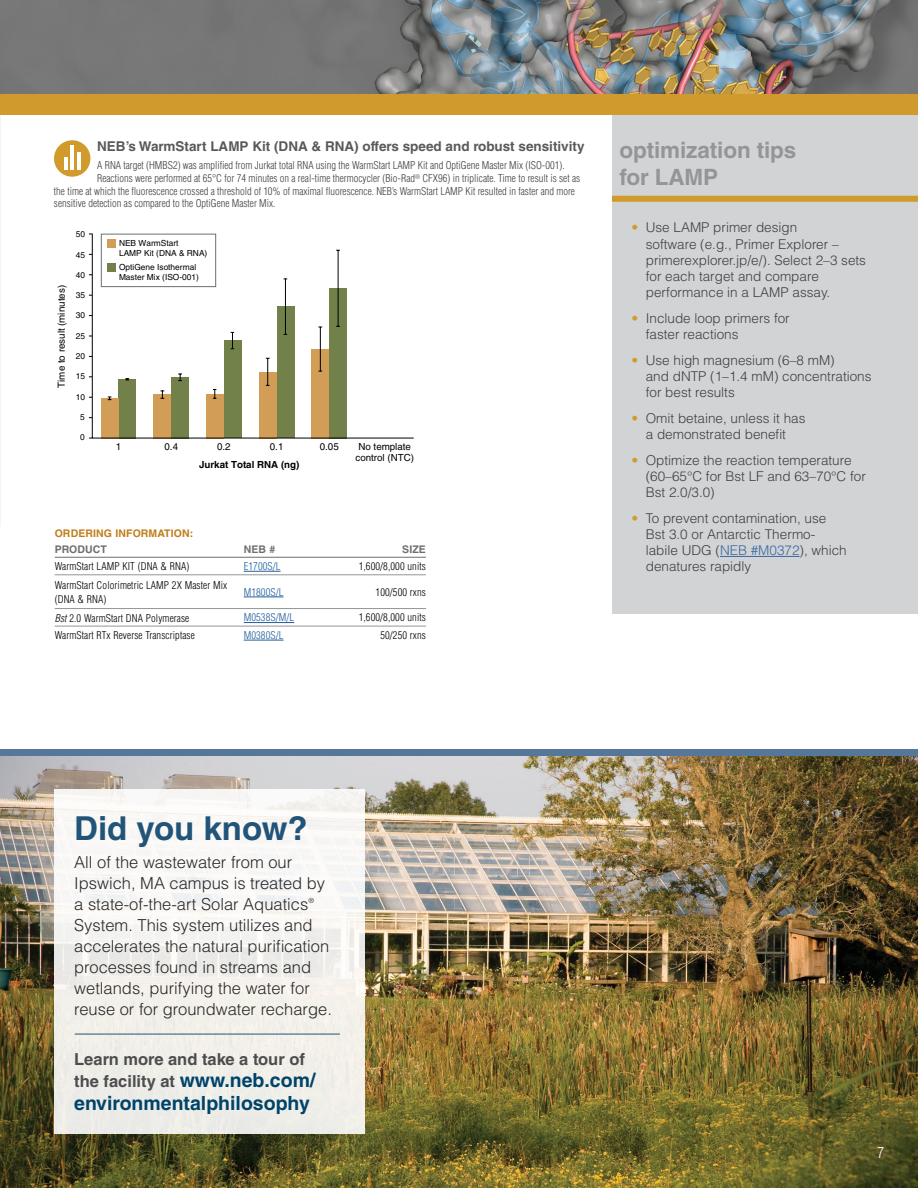
<style>
.page{position:relative;width:918px;height:1188px;background:#fff}
.page>*{position:absolute;margin:0;border:0;box-sizing:border-box;transform-origin:0 0}
.t1{font:700 33px "Helvetica LT Std";color:#225479}
.t2{font:700 22.5px/27px "Helvetica LT Std";letter-spacing:-.005em;color:#939598}
.t3{font:700 19.5px "Helvetica LT Std";color:#00446a}
.t4{font:300 16.5px/21px "Helvetica LT Std";color:#292829}
.t5{font:700 16.5px/22.5px "Helvetica LT Std";color:#4d4d4f}
.t6{font:300 condensed 15px "Helvetica LT Std";color:#fff}
.t7{font:300 13.5px/16.2px "Helvetica LT Std";color:#414042}
.t8{font:700 13.5px "Helvetica LT Std";color:#58595b}
.t9{font:300 condensed 10.5px "Helvetica LT Std";color:#414042}
.t10{font:300 condensed 10.5px/13.5px "Helvetica LT Std";letter-spacing:.01em;color:#000}
.t11{font:300 condensed 10.5px "Helvetica LT Std";letter-spacing:.01em;color:#215e9e}
.t12{font:700 10.5px "Helvetica LT Std";letter-spacing:.01em;color:#c17d19}
.t13{font:700 10.5px "Helvetica LT Std";letter-spacing:.01em;color:#6d6e71}
.t14{font:9.75px/11.7px "Helvetica LT Std";color:#000;text-align:center}
.t15{font:700 9.75px "Helvetica LT Std";color:#000}
.t16{font:8.4px/10.1px "Helvetica LT Std";color:#000}
.t17{font:300 7.05px "Helvetica LT Std";color:#292829}
.s1{font-style:italic}
.s2{color:#d09b2c}
.s3{color:#3a68a5}
.s4{font-size:19.5px;color:#00446a}
</style>
<div class="page">
<img style="left:0;top:756px;width:918px;height:432px">
<div style="left:0;top:749px;width:918px;height:7px;background:#55789a"></div>
<div style="left:54px;top:790px;width:310px;height:344px;background:linear-gradient(to right,#f3f2ee,#f5f3ef)"></div>
<hr style="left:75px;top:1034px;width:265px;height:1px;background:#225479">
<img style="left:0;top:0;width:918px;height:94px">
<div style="left:54px;top:140px;width:36px;height:37px;background:#d09b2c;border-radius:50%"></div>
<hr style="left:70px;top:145px;width:4px;height:25px;background:#fff">
<hr style="left:64px;top:157px;width:4px;height:13px;background:#fff">
<hr style="left:77px;top:152px;width:4px;height:18px;background:#fff">
<div style="left:612px;top:115px;width:306px;height:499px;background:#d1d3d4"></div>
<div style="left:612px;top:196px;width:306px;height:6px;background:#d09b2c"></div>
<hr style="left:720px;top:556px;width:80px;height:1px;background:#3a68a5">
<div style="left:0;top:94px;width:918px;height:21px;background:#d09b2c"></div>
<svg style="left:92px;top:233px;width:322px;height:206px"></svg>
<hr style="left:55px;top:575px;width:182px;height:1px;background:#939598">
<hr style="left:237px;top:575px;width:81px;height:1px;background:#939598">
<hr style="left:318px;top:575px;width:108px;height:1px;background:#939598">
<hr style="left:55px;top:608px;width:182px;height:1px;background:#939598">
<hr style="left:237px;top:608px;width:81px;height:1px;background:#939598">
<hr style="left:318px;top:608px;width:108px;height:1px;background:#939598">
<hr style="left:55px;top:626px;width:182px;height:1px;background:#939598">
<hr style="left:237px;top:626px;width:81px;height:1px;background:#939598">
<hr style="left:318px;top:626px;width:108px;height:1px;background:#939598">
<hr style="left:55px;top:557px;width:182px;height:1px;background:#6d6e71">
<hr style="left:237px;top:557px;width:81px;height:1px;background:#6d6e71">
<hr style="left:318px;top:557px;width:108px;height:1px;background:#6d6e71">
<hr style="left:244px;top:571px;width:37px;height:1px;background:#215e9e">
<hr style="left:244px;top:597px;width:40px;height:1px;background:#215e9e">
<hr style="left:244px;top:622px;width:50px;height:1px;background:#215e9e">
<hr style="left:244px;top:640px;width:40px;height:1px;background:#215e9e">
<p class="t8" style="left:97px;top:138px;width:489px">NEB’s WarmStart LAMP Kit (DNA &amp; RNA) offers speed and robust sensitivity</p>
<p class="t9" style="left:97px;top:159px;width:469px">A RNA target (HMBS2) was amplified from Jurkat total RNA using the WarmStart LAMP Kit and OptiGene Master Mix (ISO-001).</p>
<p class="t9" style="left:97px;top:172px;width:485px">Reactions were performed at 65°C for 74 minutes on a real-time thermocycler (Bio-Rad<sup>®</sup> CFX96) in triplicate. Time to result is set as</p>
<p class="t9" style="left:54px;top:184px;width:523px">the time at which the fluorescence crossed a threshold of 10% of maximal fluorescence. NEB’s WarmStart LAMP Kit resulted in faster and more</p>
<p class="t9" style="left:54px;top:197px;width:223px">sensitive detection as compared to the OptiGene Master Mix.</p>
<p class="t14" style="left:55px;top:388px;width:104px;rotate:-90deg">Time to result (minutes)</p>
<p class="t16" style="left:76px;top:229px;width:11px">50</p>
<p class="t16" style="left:76px;top:250px;width:11px">45</p>
<p class="t16" style="left:76px;top:270px;width:11px">40</p>
<p class="t16" style="left:76px;top:290px;width:11px">35</p>
<p class="t16" style="left:76px;top:310px;width:11px">30</p>
<p class="t16" style="left:76px;top:331px;width:11px">25</p>
<p class="t16" style="left:76px;top:351px;width:11px">20</p>
<p class="t16" style="left:76px;top:371px;width:11px">15</p>
<p class="t16" style="left:76px;top:392px;width:11px">10</p>
<p class="t16" style="left:80px;top:412px;width:6px">5</p>
<p class="t16" style="left:80px;top:432px;width:6px">0</p>
<p class="t16" style="left:119px;top:238px;width:90px">NEB WarmStart<br>LAMP Kit (DNA &amp; RNA)</p>
<p class="t16" style="left:119px;top:262px;width:81px">OptiGene Isothermal<br>Master Mix (ISO-001)</p>
<p class="t14" style="left:116px;top:440px;width:7px">1</p>
<p class="t14" style="left:165px;top:440px;width:15px">0.4</p>
<p class="t14" style="left:217px;top:440px;width:15px">0.2</p>
<p class="t14" style="left:270px;top:440px;width:15px">0.1</p>
<p class="t14" style="left:320px;top:440px;width:21px">0.05</p>
<p class="t14" style="left:355px;top:440px;width:60px">No template control (NTC)</p>
<p class="t15" style="left:199px;top:459px;width:102px">Jurkat Total RNA (ng)</p>
<p class="t12" style="left:55px;top:527px;width:140px">ORDERING INFORMATION:</p>
<p class="t13" style="left:55px;top:543px;width:54px">PRODUCT</p>
<p class="t13" style="left:244px;top:543px;width:33px">NEB #</p>
<p class="t13" style="left:402px;top:543px;width:25px">SIZE</p>
<p class="t10" style="left:55px;top:560px;width:136px">WarmStart LAMP KIT (DNA &amp; RNA)</p>
<p class="t11" style="left:244px;top:560px;width:38px">E1700S/L</p>
<p class="t10" style="left:359px;top:560px;width:69px">1,600/8,000 units</p>
<p class="t10" style="left:55px;top:578px;width:174px">WarmStart Colorimetric LAMP 2X Master Mix (DNA &amp; RNA)</p>
<p class="t11" style="left:244px;top:585px;width:41px">M1800S/L</p>
<p class="t10" style="left:376px;top:585px;width:52px">100/500 rxns</p>
<p class="t10" style="left:55px;top:611px;width:136px"><span class="s1">Bst</span> 2.0 WarmStart DNA Polymerase</p>
<p class="t11" style="left:244px;top:611px;width:52px">M0538S/M/L</p>
<p class="t10" style="left:359px;top:611px;width:69px">1,600/8,000 units</p>
<p class="t10" style="left:55px;top:628px;width:142px">WarmStart RTx Reverse Transcriptase</p>
<p class="t11" style="left:244px;top:629px;width:41px">M0380S/L</p>
<p class="t10" style="left:380px;top:628px;width:47px">50/250 rxns</p>
<h2 class="t2" style="left:620px;top:136px;width:178px">optimization tips for LAMP</h2>
<p class="t7" style="left:646px;top:219px;width:222px;text-indent:-14px"><span class="s2">•</span> Use LAMP primer design<br>software (e.g., Primer Explorer – primerexplorer.jp/e/). Select 2–3 sets for each target and compare performance in a LAMP assay.</p>
<p class="t7" style="left:646px;top:310px;width:146px;text-indent:-14px"><span class="s2">•</span> Include loop primers for faster reactions</p>
<p class="t7" style="left:646px;top:352px;width:227px;text-indent:-14px"><span class="s2">•</span> Use high magnesium (6–8 mM)<br>and dNTP (1–1.4 mM) concentrations for best results</p>
<p class="t7" style="left:632px;top:410px;width:176px;text-align:center"><span class="s2">•</span> Omit betaine, unless it has a demonstrated benefit</p>
<p class="t7" style="left:646px;top:452px;width:222px;text-indent:-14px"><span class="s2">•</span> Optimize the reaction temperature (60–65°C for Bst LF and 63–70°C for<br>Bst 2.0/3.0)</p>
<p class="t7" style="left:646px;top:510px;width:203px;text-indent:-14px"><span class="s2">•</span> To prevent contamination, use<br>Bst 3.0 or Antarctic Thermo&shy;labile UDG (<span class="s3">NEB #M0372</span>), which denatures rapidly</p>
<h1 class="t1" style="left:74px;top:809px;width:235px">Did you know?</h1>
<p class="t4" style="left:74px;top:852px;width:252px">All of the wastewater from our<br>Ipswich, MA campus is treated by a state-of-the-art Solar Aquatics</p>
<p class="t17" style="left:308px;top:896px;width:7px">®</p>
<p class="t4" style="left:74px;top:915px;width:259px">System. This system utilizes and accelerates the natural purification processes found in streams and wetlands, purifying the water for reuse or for groundwater recharge.</p>
<p class="t5" style="left:74px;top:1047px;width:243px">Learn more and take a tour of the facility at <span class="s4">www.neb.com/</span></p>
<h3 class="t3" style="left:74px;top:1091px;width:237px">environmentalphilosophy</h3>
<p class="t6" style="left:878px;top:1143px;width:8px">7</p>
</div>
